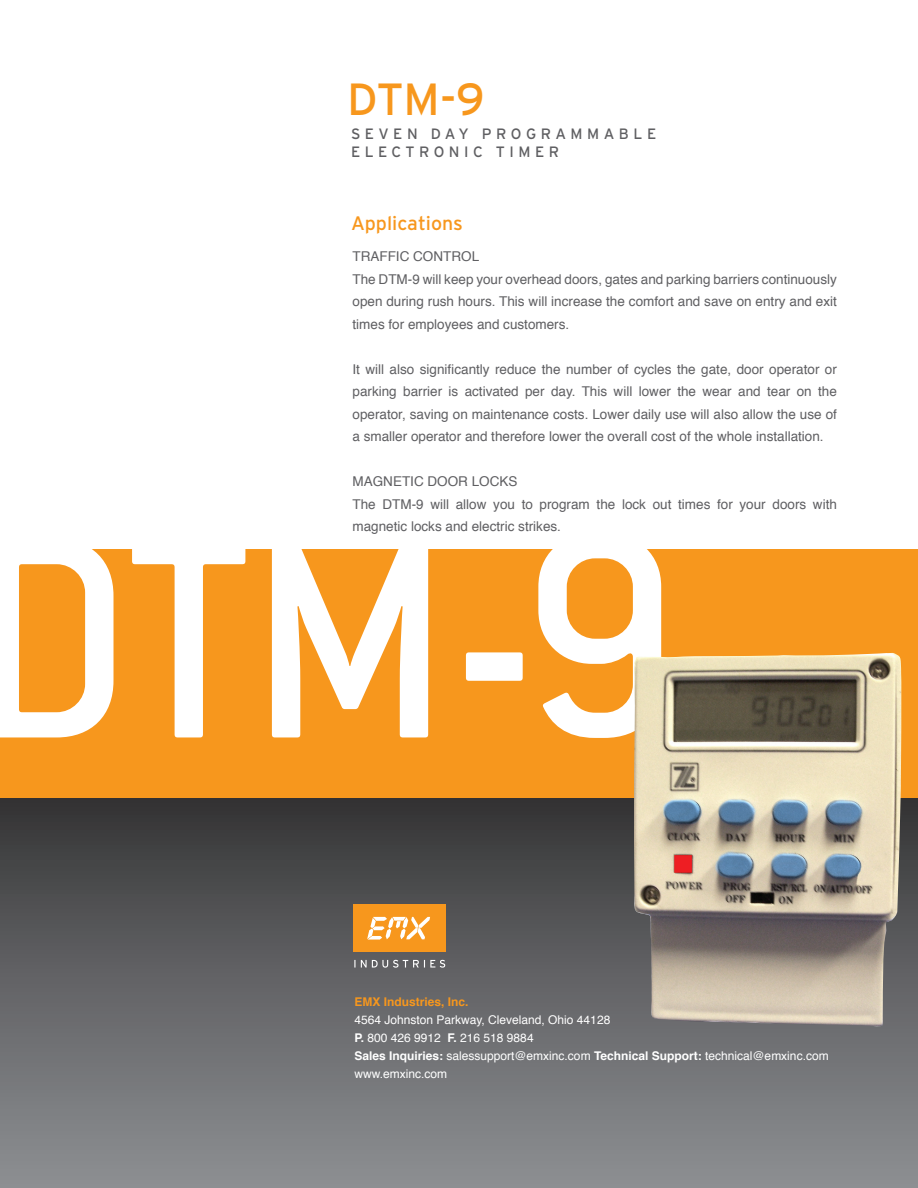
<style>
.page{position:relative;width:918px;height:1188px;background:#fff}
.page>*{position:absolute;margin:0;border:0;box-sizing:border-box;transform-origin:0 0}
.t1{font:500 315px "Conduit OSITC";color:#fff}
.t2{font:45px "Interstate";color:#f7971d}
.t3{font:19.5px "Interstate";color:#f7971d}
.t4{font:15px/18px "Interstate";letter-spacing:.3em;color:#5f5f62}
.t5{font:13.5px/22.5px "Helvetica";color:#5f5f62}
.t6{font:12px/18px "Helvetica";color:#fff}
.t7{font:700 12px "Helvetica";color:#f7971d}
.s1{font-weight:700}
</style>
<div class="page">
<div style="left:0;top:783px;width:918px;height:405px;background:linear-gradient(to bottom,#333334,#909295)"></div>
<div style="left:0;top:550px;width:918px;height:248px;background:#f7971d"></div>
<img style="left:633px;top:653px;width:268px;height:373px">
<div style="left:353px;top:904px;width:93px;height:48px;background:#f7971d"></div>
<svg style="left:354px;top:960px;width:91px;height:8px"></svg>
<svg style="left:367px;top:917px;width:63px;height:23px"></svg>
<h2 class="t2" style="left:347px;top:74px;width:139px">DTM-9</h2>
<p class="t4" style="left:351px;top:125px;width:307px">SEVEN DAY PROGRAMMABLE<br>ELECTRONIC TIMER</p>
<h3 class="t3" style="left:351px;top:212px;width:114px">Applications</h3>
<p class="t5" style="left:352px;top:245px;width:486px">TRAFFIC CONTROL<br>The DTM-9 will keep your overhead doors, gates and parking barriers continuously open during rush hours. This will increase the comfort and save on entry and exit times for employees and customers.</p>
<p class="t5" style="left:352px;top:358px;width:486px;text-align:justify">It will also significantly reduce the number of cycles the gate, door operator or parking barrier is activated per day. This will lower the wear and tear on the operator, saving on maintenance costs. Lower daily use will also allow the use of a smaller operator and therefore lower the overall cost of the whole installation.</p>
<p class="t5" style="left:352px;top:470px;width:58px">Magn etic</p>
<p class="t5" style="left:428px;top:470px;width:21px">Door</p>
<p class="t5" style="left:352px;top:470px;width:486px;text-indent:119px">Loc ks<br>The DTM-9 will allow you to program the lock out times for your doors with magnetic locks and electric strikes.</p>
<h1 class="t1" style="left:-33px;top:449px;width:717px">DTM-9</h1>
<p class="t7" style="left:354px;top:992px;width:116px">EMX Industries, Inc.</p>
<p class="t6" style="left:354px;top:1011px;width:476px">4564 Johnston Parkway, Cleveland, Ohio 44128<br><span class="s1">P.</span> 800 426 9912 <span class="s1">F.</span> 216 518 9884<br><span class="s1">Sales Inquiries:</span> salessupport@emxinc.com <span class="s1">Technical Support:</span> technical@emxinc.com www.emxinc.com</p>
</div>
